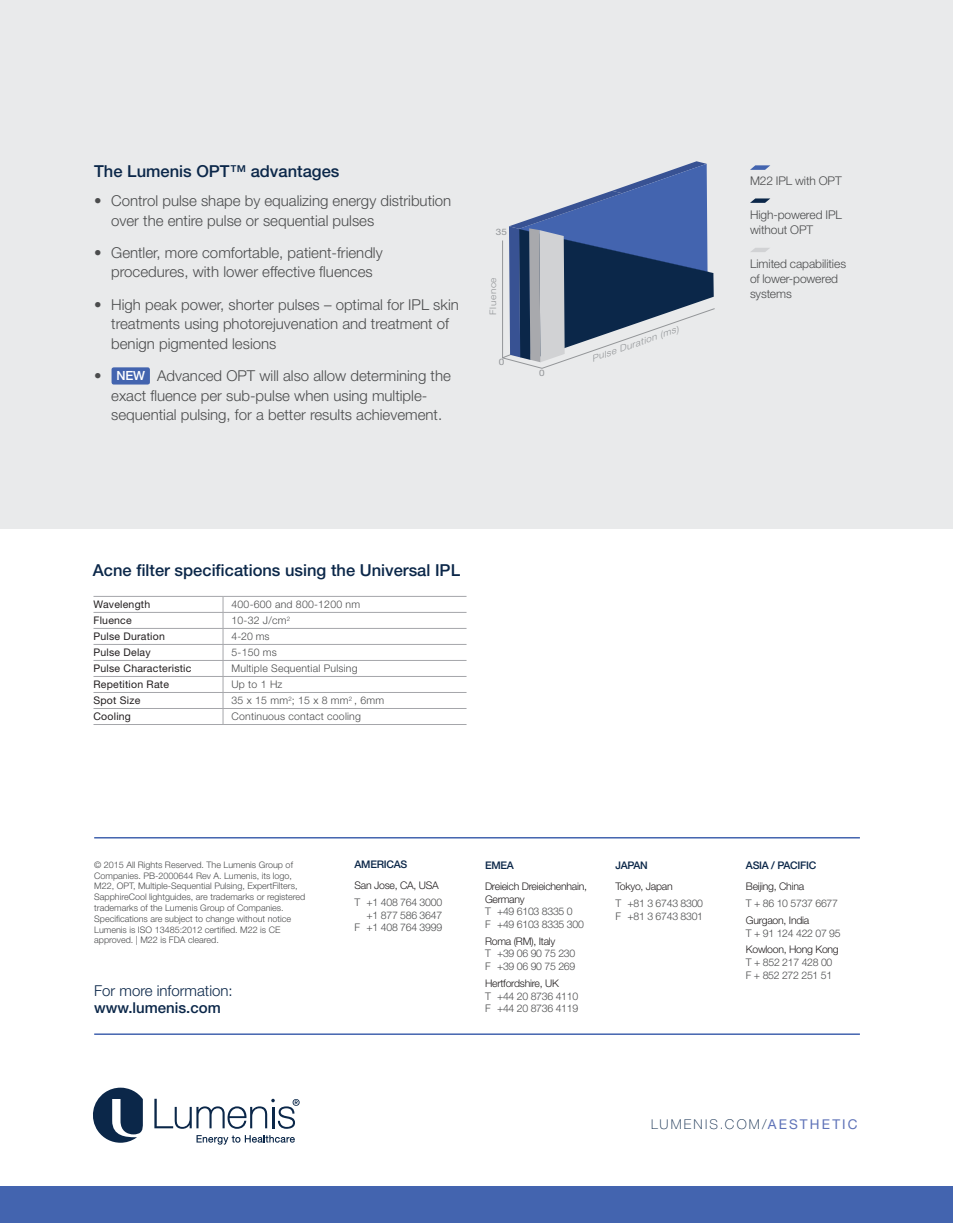
<style>
.page{position:relative;width:953px;height:1223px;background:#fff}
.page>*{position:absolute;margin:0;border:0;box-sizing:border-box;transform-origin:0 0}
.Subtitle{font:500 16.5px "Helvetica Neue LT Std";color:#0b2749}
.t1{font:300 15px/19.5px "Helvetica Neue LT Std";color:#4b4c4d}
.Body{font:300 15px/16.5px "Helvetica Neue LT Std";color:#0b2749}
.t2{font:100 13.5px "Helvetica Neue LT Std";letter-spacing:.16em;color:#0b2749}
.Body-2{font:500 12.6px "Helvetica Neue LT Std";color:#fff}
.Body-3{font:300 12px/15px "Helvetica Neue LT Std";letter-spacing:-.005em;color:#4b4c4d}
.Body-4{font:300 10.5px/12.6px "Helvetica Neue LT Std";letter-spacing:-.025em;color:#4b4c4d}
.Body-5{font:300 10.5px/12.6px "Helvetica Neue LT Std";letter-spacing:-.025em;color:#231f20}
.Body-6{font:300 10.5px "Helvetica Neue LT Std";letter-spacing:.02em;color:#4b4c4d}
.t3{font:10.5px "Helvetica Neue LT Std";letter-spacing:.02em;color:#231f20}
.Body-7{font:500 10.5px "Helvetica Neue LT Std";letter-spacing:-.025em;color:#0b2749}
.Body-8{font:300 9px/10.8px "Helvetica Neue LT Std";color:#4b4c4d}
.t4{font:italic 300 9px "Helvetica Neue LT Std";color:#939598;scale:1.12 1}
.t5{font:300 9px "Helvetica Neue LT Std";letter-spacing:.06em;color:#939598;scale:1.12 1}
.t6{font:8.85px "Helvetica Neue LT Std";color:#939598;scale:1.12 1}
.s1{font-family:"Helvetica Neue";font-weight:500}
.s2{font-weight:400;color:#5f73b8}
</style>
<div class="page">
<div style="left:0;top:0;width:952px;height:528px;background:#e9eaeb"></div>
<hr style="left:94px;top:1033px;width:765px;height:1px;background:#4364af">
<hr style="left:94px;top:836px;width:765px;height:2px;background:#4364af">
<svg style="left:196px;top:1135px;width:99px;height:9px"></svg>
<svg style="left:154px;top:1098px;width:145px;height:30px"></svg>
<svg style="left:93px;top:1087px;width:50px;height:55px"></svg>
<hr style="left:93px;top:596px;width:130px;height:1px;background:#a5a6aa">
<hr style="left:93px;top:612px;width:130px;height:1px;background:#a5a6aa">
<hr style="left:93px;top:628px;width:130px;height:1px;background:#a5a6aa">
<hr style="left:93px;top:644px;width:130px;height:1px;background:#a5a6aa">
<hr style="left:223px;top:644px;width:243px;height:1px;background:#a5a6aa">
<hr style="left:93px;top:660px;width:130px;height:1px;background:#a5a6aa">
<hr style="left:223px;top:660px;width:243px;height:1px;background:#a5a6aa">
<hr style="left:93px;top:676px;width:130px;height:1px;background:#a5a6aa">
<hr style="left:223px;top:676px;width:243px;height:1px;background:#a5a6aa">
<hr style="left:93px;top:692px;width:130px;height:1px;background:#a5a6aa">
<hr style="left:223px;top:692px;width:243px;height:1px;background:#a5a6aa">
<hr style="left:93px;top:708px;width:130px;height:1px;background:#a5a6aa">
<hr style="left:223px;top:708px;width:243px;height:1px;background:#a5a6aa">
<hr style="left:93px;top:724px;width:130px;height:1px;background:#a5a6aa">
<hr style="left:223px;top:724px;width:243px;height:1px;background:#a5a6aa">
<hr style="left:223px;top:596px;width:243px;height:1px;background:#a5a6aa">
<svg style="left:222px;top:597px;width:1px;height:127px"></svg>
<hr style="left:223px;top:612px;width:243px;height:1px;background:#a5a6aa">
<hr style="left:223px;top:628px;width:243px;height:1px;background:#a5a6aa">
<div style="left:0;top:1186px;width:952px;height:36px;background:#4364af"></div>
<svg style="left:502px;top:161px;width:212px;height:208px"></svg>
<svg style="left:750px;top:165px;width:20px;height:5px"></svg>
<svg style="left:750px;top:198px;width:20px;height:5px"></svg>
<svg style="left:751px;top:248px;width:19px;height:4px"></svg>
<div style="left:111px;top:367px;width:39px;height:17px;background:#4364af;border-radius:2px"></div>
<p class="Subtitle" style="left:94px;top:161px;width:246px">The Lumenis OPT™ advantages</p>
<p class="Body-3" style="left:749px;top:173px;width:93px">M22 IPL with OPT</p>
<p class="Body-3" style="left:749px;top:207px;width:93px">High-powered IPL without OPT</p>
<p class="Body-3" style="left:749px;top:256px;width:98px">Limited capabilities of lower-powered systems</p>
<p class="t1" style="left:111px;top:191px;width:341px;text-indent:-17px">• Control pulse shape by equalizing energy distribution over the entire pulse or sequential pulses</p>
<p class="t1" style="left:94px;top:242px;width:290px;text-align:center">• Gentler, more comfortable, patient-friendly procedures, with lower effective fluences</p>
<p class="t1" style="left:111px;top:294px;width:349px;text-indent:-17px">• High peak power, shorter pulses – optimal for IPL skin treatments using photorejuvenation and treatment of benign pigmented lesions</p>
<p class="t1" style="left:94px;top:365px;width:9px">•</p>
<p class="t1" style="left:111px;top:365px;width:341px;text-indent:46px">Advanced OPT will also allow determining the exact fluence per sub-pulse when using multiple&shy;sequential pulsing, for a better results achievement.</p>
<p class="t6" style="left:495px;top:227px;width:11px">35</p>
<p class="t5" style="left:487px;top:314px;width:35px;rotate:-90deg">Fluence</p>
<p class="t4" style="left:589px;top:353px;width:83px;rotate:-19deg">Pulse Duration (ms)</p>
<p class="t6" style="left:498px;top:357px;width:6px">0</p>
<p class="t6" style="left:538px;top:367px;width:6px">0</p>
<p class="Body-2" style="left:116px;top:368px;width:30px">NEW</p>
<p class="Subtitle" style="left:93px;top:560px;width:368px">Acne filter specifications using the Universal IPL</p>
<p class="t3" style="left:93px;top:598px;width:58px">Wavelength</p>
<p class="Body-6" style="left:231px;top:598px;width:130px">400-600 and 800-1200 nm</p>
<p class="t3" style="left:93px;top:614px;width:40px">Fluence</p>
<p class="Body-4" style="left:231px;top:613px;width:60px">10-32 J/cm<sup>2</sup></p>
<p class="t3" style="left:93px;top:630px;width:73px">Pulse Duration</p>
<p class="Body-4" style="left:231px;top:629px;width:40px">4-20 ms</p>
<p class="t3" style="left:93px;top:646px;width:59px">Pulse Delay</p>
<p class="Body-4" style="left:231px;top:645px;width:47px">5-150 ms</p>
<p class="t3" style="left:93px;top:662px;width:99px">Pulse Characteristic</p>
<p class="Body-6" style="left:231px;top:662px;width:128px">Multiple Sequential Pulsing</p>
<p class="t3" style="left:93px;top:678px;width:77px">Repetition Rate</p>
<p class="Body-4" style="left:231px;top:677px;width:52px">Up to 1 Hz</p>
<p class="t3" style="left:93px;top:694px;width:48px">Spot Size</p>
<p class="Body-6" style="left:231px;top:694px;width:154px">35 x 15 mm<sup>2</sup>; 15 x 8 mm<sup>2</sup> , 6mm</p>
<p class="t3" style="left:93px;top:710px;width:39px">Cooling</p>
<p class="Body-6" style="left:231px;top:710px;width:131px">Continuous contact cooling</p>
<p class="Body-8" style="left:94px;top:858px;width:212px">© 2015 All Rights Reserved. The Lumenis Group of Companies. PB-2000644 Rev A. Lumenis, its logo, M22, OPT, Multiple-Sequential Pulsing, ExpertFilters, SapphireCool lightguides, are trademarks or registered trademarks of the Lumenis Group of Companies.<br>Specifications are subject to change without notice Lumenis is ISO 13485:2012 certified. M22 is CE approved. | M22 is FDA cleared.</p>
<p class="Body" style="left:94px;top:981px;width:140px">For more information: <span class="s1">www.lumenis.com</span></p>
<p class="Body-7" style="left:354px;top:857px;width:54px">AMERICAS</p>
<p class="Body-5" style="left:354px;top:878px;width:86px">San Jose, CA, USA</p>
<p class="Body-4" style="left:354px;top:895px;width:89px">T +1 408 764 3000</p>
<p class="Body-4" style="left:366px;top:908px;width:77px">+1 877 586 3647</p>
<p class="Body-4" style="left:354px;top:920px;width:89px">F +1 408 764 3999</p>
<p class="Body-7" style="left:485px;top:858px;width:30px">EMEA</p>
<p class="Body-5" style="left:485px;top:879px;width:103px">Dreieich Dreieichenhain,<br>Germany</p>
<p class="Body-4" style="left:485px;top:904px;width:100px">T +49 6103 8335 0<br>F +49 6103 8335 300</p>
<p class="Body-5" style="left:485px;top:934px;width:72px">Roma (RM), Italy</p>
<p class="Body-4" style="left:485px;top:946px;width:92px">T +39 06 90 75 230<br>F +39 06 90 75 269</p>
<p class="Body-5" style="left:485px;top:976px;width:75px">Hertfordshire, UK</p>
<p class="Body-4" style="left:485px;top:989px;width:95px">T +44 20 8736 4110<br>F +44 20 8736 4119</p>
<p class="Body-7" style="left:615px;top:858px;width:34px">JAPAN</p>
<p class="Body-5" style="left:615px;top:879px;width:59px">Tokyo, Japan</p>
<p class="Body-4" style="left:615px;top:896px;width:89px">T +81 3 6743 8300</p>
<p class="Body-4" style="left:615px;top:909px;width:89px">F +81 3 6743 8301</p>
<p class="Body-7" style="left:745px;top:858px;width:72px">ASIA / PACIFIC</p>
<p class="Body-5" style="left:745px;top:879px;width:60px">Beijing, China</p>
<p class="Body-4" style="left:745px;top:896px;width:94px">T + 86 10 5737 6677</p>
<p class="Body-5" style="left:745px;top:913px;width:65px">Gurgaon, India</p>
<p class="Body-4" style="left:745px;top:926px;width:96px">T + 91 124 422 07 95</p>
<p class="Body-5" style="left:745px;top:942px;width:94px">Kowloon, Hong Kong</p>
<p class="Body-4" style="left:745px;top:955px;width:88px">T + 852 217 428 00<br>F + 852 272 251 51</p>
<p class="t2" style="left:650px;top:1115px;width:208px">LUMENIS.COM/<span class="s2">AESTHETIC</span></p>
</div>
